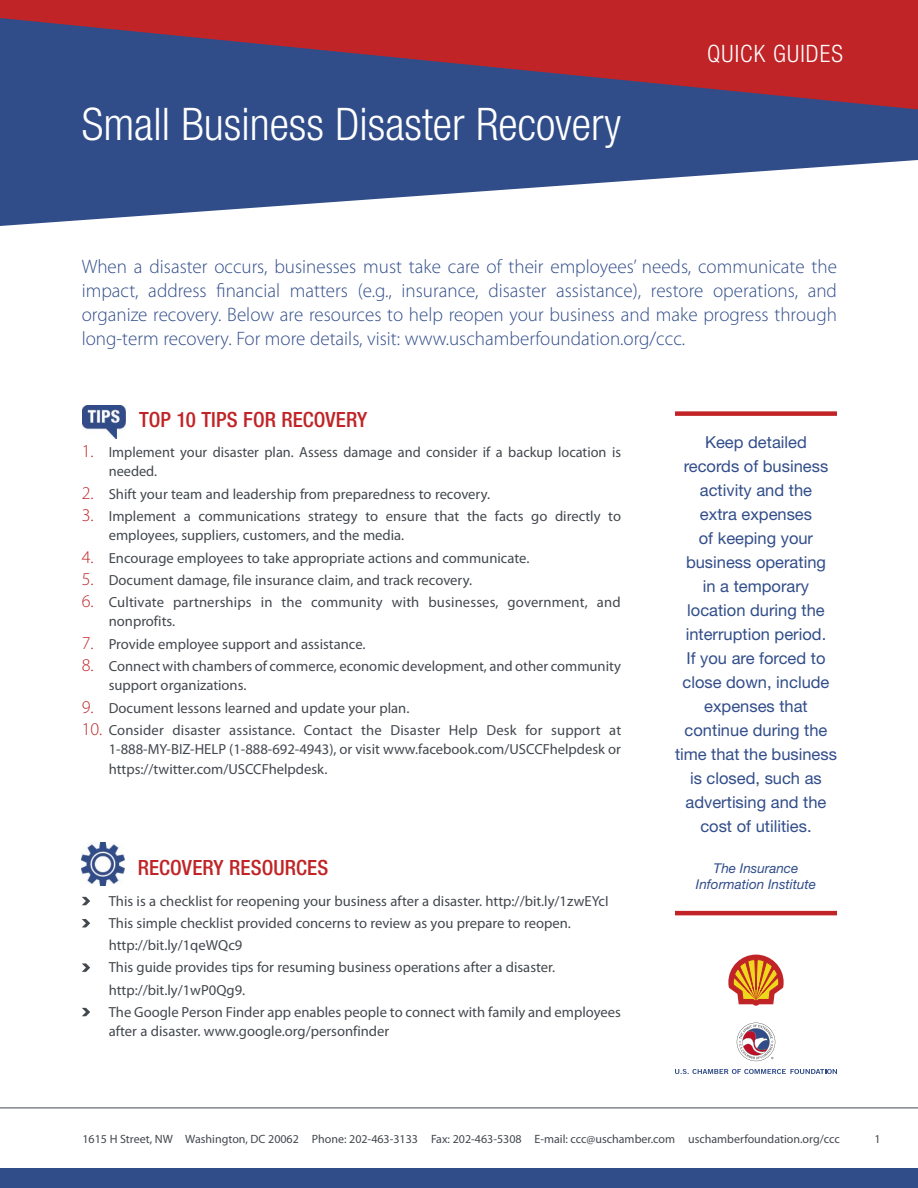
<style>
.page{position:relative;width:918px;height:1188px;background:#fff}
.page>*{position:absolute;margin:0;border:0;box-sizing:border-box;transform-origin:0 0}
.title_-_front_page{font:300 condensed 45px "Helvetica Neue LT Std";color:#fff}
.Quick_Guides{font:300 condensed 24px "Helvetica Neue LT Std";letter-spacing:.045em;color:#fff}
.sub_headline{font:500 condensed 21px "Helvetica Neue LT Std";color:#c02427}
.intro_paragraph{font:300 19.5px/24px "Myriad Pro";color:#314d89;text-align:justify}
.pull_quote{font:16.5px/24px "Helvetica Neue LT Std";color:#314d89;text-align:center}
.hanging_indent{font:14.7px/19.5px "Myriad Pro";color:#43484e}
.pull_quote-2{font:italic 13.5px/16.5px "Helvetica Neue LT Std";color:#314d89;text-align:center}
.page{font:12px "Myriad Pro";color:#43484e}
.s1{font-weight:300;font-size:18px;color:#c02427}
</style>
<div class="page">
<svg style="left:0;top:122px;width:918px;height:104px;fill:#314d89"></svg>
<div style="left:0;top:0;width:918px;height:122px;background:#314d89"></div>
<svg style="left:82px;top:897px;width:8px;height:8px"></svg>
<svg style="left:82px;top:919px;width:8px;height:8px"></svg>
<svg style="left:82px;top:963px;width:8px;height:9px"></svg>
<svg style="left:82px;top:1008px;width:8px;height:8px"></svg>
<svg style="left:0;top:16px;width:918px;height:93px;fill:#c02427"></svg>
<div style="left:0;top:0;width:918px;height:16px;background:#c02427"></div>
<div style="left:675px;top:411px;width:162px;height:5px;background:#c02427"></div>
<hr style="left:675px;top:911px;width:162px;height:4px;background:#c02427">
<hr style="left:0;top:1108px;width:918px;height:1px;background:#43484e">
<img style="left:82px;top:406px;width:44px;height:33px">
<img style="left:81px;top:842px;width:43px;height:44px">
<svg style="left:675px;top:1069px;width:162px;height:5px"></svg>
<svg style="left:737px;top:1023px;width:38px;height:38px"></svg>
<svg style="left:728px;top:954px;width:56px;height:52px"></svg>
<div style="left:0;top:1168px;width:918px;height:20px;background:#314d89"></div>
<p class="title_-_front_page" style="left:82px;top:98px;width:541px">Small Business Disaster Recovery</p>
<p class="Quick_Guides" style="left:707px;top:40px;width:137px">QUICK GUIDES</p>
<p class="intro_paragraph" style="left:82px;top:254px;width:757px">When a disaster occurs, businesses must take care of their employees’ needs, communicate the impact, address financial matters (e.g., insurance, disaster assistance), restore operations, and organize recovery. Below are resources to help reopen your business and make progress through long-term recovery. For more details, visit: www.uschamberfoundation.org/ccc.</p>
<p class="sub_headline" style="left:139px;top:407px;width:230px">TOP 10 TIPS FOR RECOVERY</p>
<p class="hanging_indent" style="left:109px;top:442px;width:514px;text-indent:-27px"><span class="s1">1.</span> Implement your disaster plan. Assess damage and consider if a backup location is needed.</p>
<p class="hanging_indent" style="left:82px;top:484px;width:410px"><span class="s1">2.</span> Shift your team and leadership from preparedness to recovery.</p>
<p class="hanging_indent" style="left:109px;top:506px;width:514px;text-indent:-27px"><span class="s1">3.</span> Implement a communications strategy to ensure that the facts go directly to employees, suppliers, customers, and the media.</p>
<p class="hanging_indent" style="left:82px;top:548px;width:449px"><span class="s1">4.</span> Encourage employees to take appropriate actions and communicate.</p>
<p class="hanging_indent" style="left:82px;top:570px;width:392px"><span class="s1">5.</span> Document damage, file insurance claim, and track recovery.</p>
<p class="hanging_indent" style="left:109px;top:592px;width:513px;text-indent:-27px"><span class="s1">6.</span> Cultivate partnerships in the community with businesses, government, and nonprofits.</p>
<p class="hanging_indent" style="left:82px;top:634px;width:285px"><span class="s1">7.</span> Provide employee support and assistance.</p>
<p class="hanging_indent" style="left:109px;top:656px;width:514px;text-indent:-27px"><span class="s1">8.</span> Connect with chambers of commerce, economic development, and other community support organizations.</p>
<p class="hanging_indent" style="left:82px;top:698px;width:329px"><span class="s1">9.</span> Document lessons learned and update your plan.</p>
<p class="hanging_indent" style="left:109px;top:720px;width:514px;text-align:justify;text-indent:-27px"><span class="s1">10.</span> Consider disaster assistance. Contact the Disaster Help Desk for support at 1-888-MY-BIZ-HELP (1-888-692-4943), or visit www.facebook.com/USCCFhelpdesk or https://twitter.com/USCCFhelpdesk.</p>
<p class="sub_headline" style="left:138px;top:855px;width:192px">RECOVERY RESOURCES</p>
<p class="hanging_indent" style="left:109px;top:891px;width:501px">This is a checklist for reopening your business after a disaster. http://bit.ly/1zwEYcI</p>
<p class="hanging_indent" style="left:109px;top:913px;width:464px">This simple checklist provided concerns to review as you prepare to reopen.</p>
<p class="hanging_indent" style="left:109px;top:935px;width:135px">http://bit.ly/1qeWQc9</p>
<p class="hanging_indent" style="left:109px;top:957px;width:448px">This guide provides tips for resuming business operations after a disaster.</p>
<p class="hanging_indent" style="left:109px;top:980px;width:138px">http://bit.ly/1wP0Qg9.</p>
<p class="hanging_indent" style="left:109px;top:1002px;width:514px">The Google Person Finder app enables people to connect with family and employees after a disaster. www.google.org/personfinder</p>
<p class="pull_quote" style="left:675px;top:430px;width:163px">Keep detailed<br>records of business activity and the<br>extra expenses<br>of keeping your business operating<br>in a temporary location during the interruption period.<br>If you are forced to close down, include expenses that continue during the time that the business is closed, such as advertising and the cost of utilities.</p>
<p class="pull_quote-2" style="left:696px;top:860px;width:122px">The Insurance<br>Information Institute</p>
<p class="page" style="left:82px;top:1132px;width:759px">1615 H Street, NW Washington, DC 20062 Phone: 202-463-3133 Fax: 202-463-5308 E-mail: ccc@uschamber.com uschamberfoundation.org/ccc</p>
<p class="page" style="left:874px;top:1132px;width:8px">1</p>
</div>
